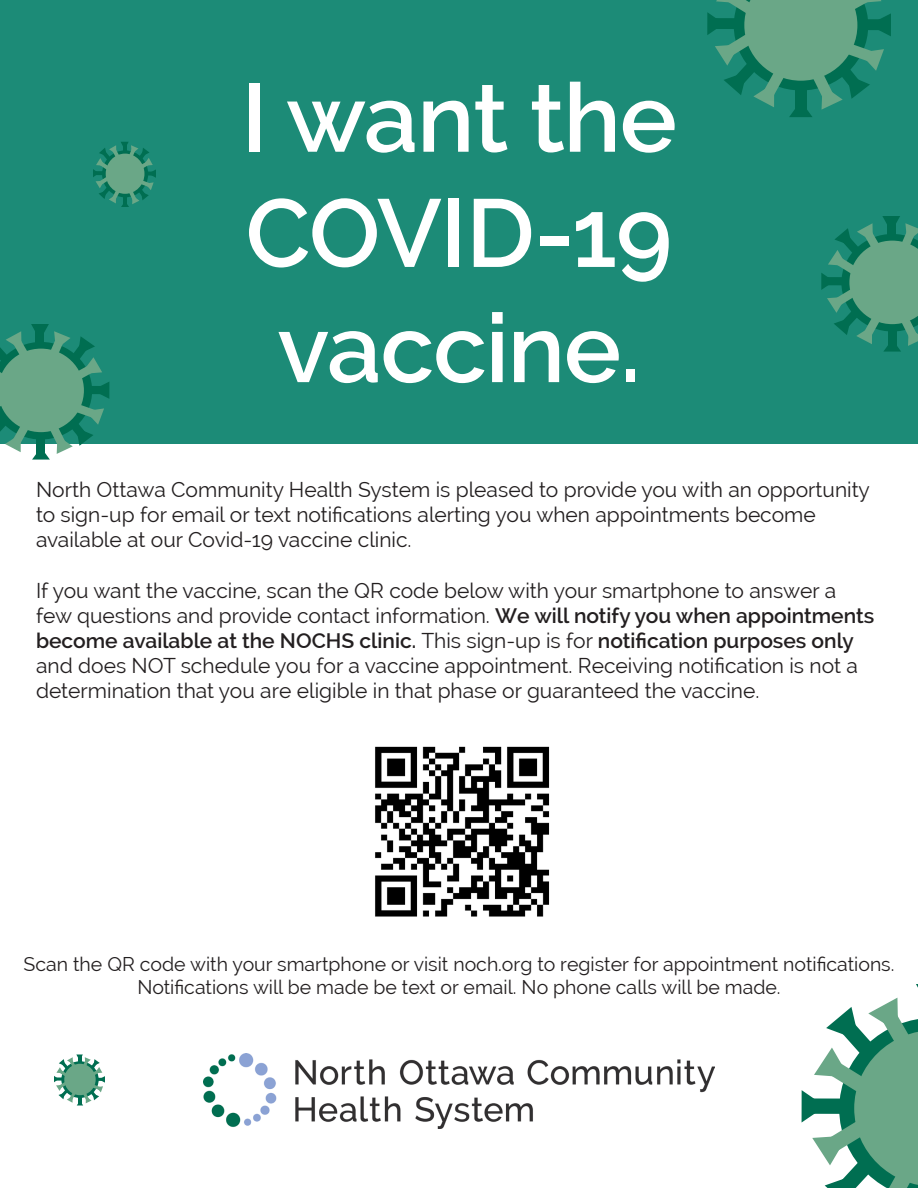
<style>
.page{position:relative;width:918px;height:1188px;background:#fff}
.page>*{position:absolute;margin:0;border:0;box-sizing:border-box;transform-origin:0 0}
.t1{font:600 96px "Raleway";letter-spacing:-.01em;color:#fff}
.t2{font:21px/25.2px "Raleway";color:#231f20}
.t3{font:19.5px/23.4px "Raleway";color:#231f20;text-align:center}
.s1{font-weight:600}
</style>
<div class="page">
<div style="left:0;top:0;width:918px;height:444px;background:#1c8b77"></div>
<svg style="left:0;top:324px;width:109px;height:136px"></svg>
<svg style="left:802px;top:984px;width:116px;height:204px"></svg>
<svg style="left:821px;top:216px;width:97px;height:136px"></svg>
<img style="left:203px;top:1054px;width:512px;height:75px">
<svg style="left:93px;top:142px;width:63px;height:65px"></svg>
<svg style="left:707px;top:0;width:184px;height:117px"></svg>
<img style="left:375px;top:746px;width:175px;height:171px">
<svg style="left:54px;top:1054px;width:51px;height:52px"></svg>
<p class="t1" style="left:241px;top:63px;width:437px">I want the</p>
<p class="t1" style="left:246px;top:178px;width:428px">COVID-19</p>
<p class="t1" style="left:278px;top:293px;width:364px">vaccine.</p>
<p class="t2" style="left:36px;top:477px;width:836px">North Ottawa Community Health System is pleased to provide you with an opportunity to sign-up for email or text notifications alerting you when appointments become available at our Covid-19 vaccine clinic.</p>
<p class="t2" style="left:36px;top:577px;width:840px">If you want the vaccine, scan the QR code below with your smartphone to answer a few questions and provide contact information. <span class="s1">We will notify you when appointments become available at the NOCHS clinic.</span> This sign-up is for <span class="s1">notification purposes only </span>and does NOT schedule you for a vaccine appointment. Receiving notification is not a determination that you are eligible in that phase or guaranteed the vaccine.</p>
<p class="t3" style="left:24px;top:952px;width:872px">Scan the QR code with your smartphone or visit noch.org to register for appointment notifications.<br>Notifications will be made be text or email. No phone calls will be made.</p>
</div>
